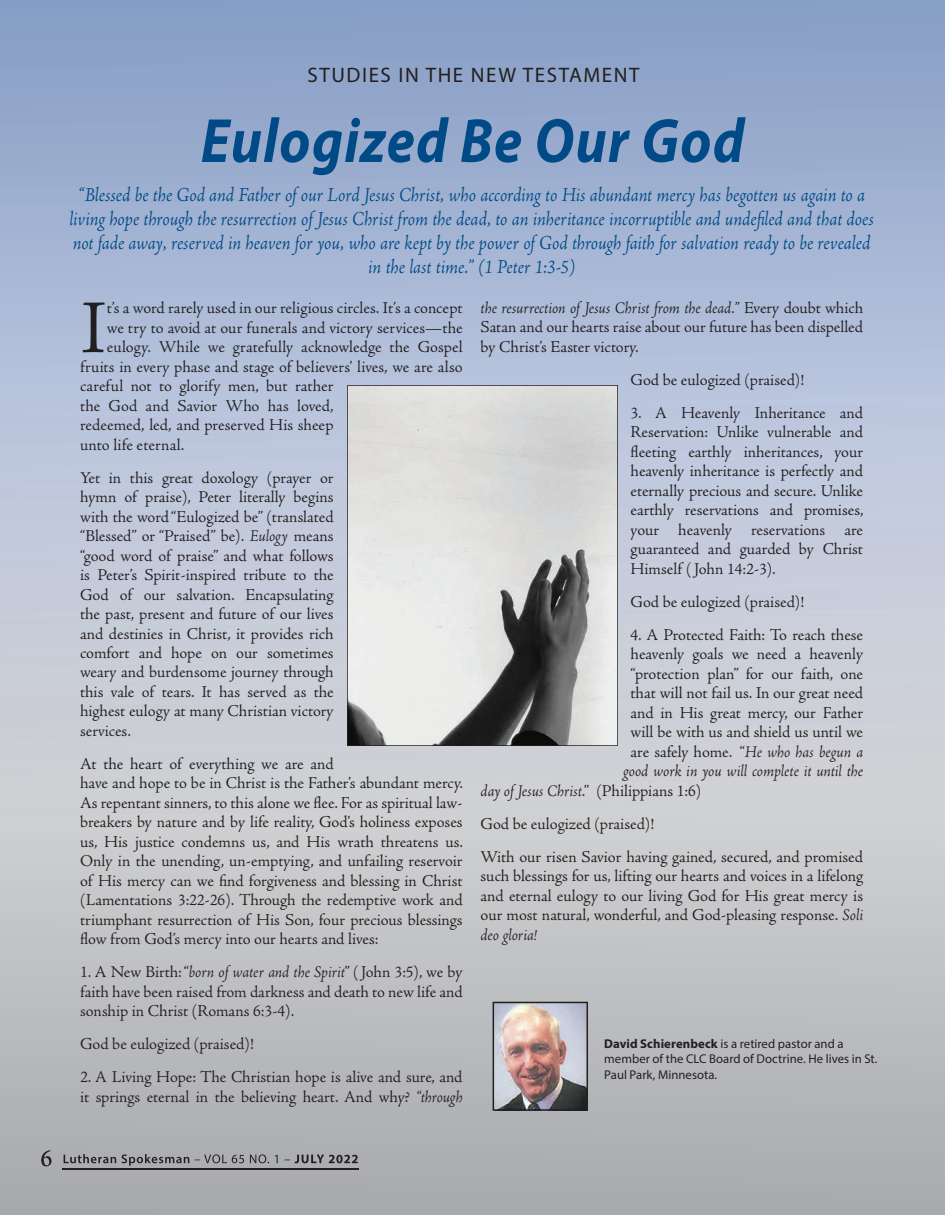
<style>
.page{position:relative;width:945px;height:1215px;background:#fff}
.page>*{position:absolute;margin:0;border:0;box-sizing:border-box;transform-origin:0 0}
.t1{font:78.9px "Adobe Jenson";color:#231f20}
.t2{font:italic 700 63px "Myriad Pro";letter-spacing:.02em;color:#004b87;scale:.89 1}
.t3{font:italic 21px/24px "Adobe Jenson";color:#004b87;text-align:center}
.t4{font:21px "Myriad Pro";letter-spacing:.075em;color:#231f20}
.t5{font:17.25px/19.5px "Adobe Jenson";color:#231f20;text-align:justify}
.t6{font:italic 17.25px "Adobe Jenson";color:#231f20}
.t7{font:12.75px/15.8px "Myriad Pro";color:#231f20}
.s1{font-style:italic}
.s2{font-weight:700}
</style>
<div class="page">
<img style="left:0;top:530px;width:786px;height:685px">
<img style="left:63px;top:1169px;width:295px;height:1px">
<img style="left:41px;top:1150px;width:16px;height:16px">
<img style="left:64px;top:1154px;width:125px;height:12px">
<img style="left:191px;top:1154px;width:100px;height:9px">
<img style="left:295px;top:1155px;width:63px;height:8px">
<img style="left:493px;top:1002px;width:95px;height:109px">
<svg style="left:347px;top:385px;width:271px;height:361px;background:#c4c4c4"></svg>
<p class="t4" style="left:307px;top:62px;width:334px">STUDIES IN THE NEW TESTAMENT</p>
<h2 class="t2" style="left:201px;top:100px;width:612px">Eulogized Be Our God</h2>
<p class="t3" style="left:69px;top:184px;width:806px">“Blessed be the God and Father of our Lord Jesus Christ, who according to His abundant mercy has begotten us again to a living hope through the resurrection of Jesus Christ from the dead, to an inheritance incorruptible and undefiled and that does not fade away, reserved in heaven for you, who are kept by the power of God through faith for salvation ready to be revealed in the last time.” (1 Peter 1:3-5)</p>
<h1 class="t1" style="left:80px;top:287px;width:28px">I</h1>
<p class="t5" style="left:107px;top:299px;width:357px">t’s a word rarely used in our religious circles. It’s a concept</p>
<p class="t5" style="left:481px;top:298px;width:384px"><span class="s1">the resurrection of Jesus Christ from the dead.”</span> Every doubt which Satan and our hearts raise about our future has been dispelled by Christ’s Easter victory.</p>
<p class="t5" style="left:631px;top:370px;width:175px">God be eulogized (praised)!</p>
<p class="t5" style="left:631px;top:403px;width:235px">3. A Heavenly Inheritance and Reservation: Unlike vulnerable and fleeting earthly inheritances, your heavenly inheritance is perfectly and eternally precious and secure. Unlike earthly reservations and promises, your heavenly reservations are guaranteed and guarded by Christ Himself ( John 14:2-3).</p>
<p class="t5" style="left:631px;top:592px;width:175px">God be eulogized (praised)!</p>
<p class="t5" style="left:631px;top:625px;width:234px">4. A Protected Faith: To reach these</p>
<p class="t5" style="left:631px;top:645px;width:234px">heavenly goals we need a heavenly</p>
<p class="t5" style="left:631px;top:664px;width:234px">“protection plan” for our faith, one</p>
<p class="t5" style="left:631px;top:684px;width:234px">that will not fail us. In our great need</p>
<p class="t5" style="left:631px;top:703px;width:234px">and in His great mercy, our Father</p>
<p class="t5" style="left:631px;top:723px;width:234px">will be with us and shield us until we</p>
<p class="t5" style="left:631px;top:742px;width:234px">are safely home. “<span class="s1">He who has begun a</span></p>
<p class="t6" style="left:623px;top:763px;width:242px">good work in you will complete it until the</p>
<p class="t5" style="left:481px;top:781px;width:222px"><span class="s1">day of Jesus Christ</span>.” (Philippians 1:6)</p>
<p class="t5" style="left:481px;top:808px;width:384px;line-height:33px">God be eulogized (praised)!<br>With our risen Savior having gained, secured, and promised</p>
<p class="t5" style="left:481px;top:867px;width:384px">such blessings for us, lifting our hearts and voices in a lifelong and eternal eulogy to our living God for His great mercy is our most natural, wonderful, and God-pleasing response. <span class="s1">Soli deo gloria!</span></p>
<p class="t5" style="left:107px;top:318px;width:357px">we try to avoid at our funerals and victory services—the</p>
<p class="t5" style="left:107px;top:338px;width:357px">eulogy. While we gratefully acknowledge the Gospel</p>
<p class="t5" style="left:80px;top:357px;width:384px">fruits in every phase and stage of believers’ lives, we are also</p>
<p class="t5" style="left:80px;top:377px;width:255px">careful not to glorify men, but rather</p>
<p class="t5" style="left:80px;top:396px;width:255px">the God and Savior Who has loved,</p>
<p class="t5" style="left:80px;top:416px;width:255px">redeemed, led, and preserved His sheep</p>
<p class="t5" style="left:80px;top:435px;width:106px">unto life eternal.</p>
<p class="t5" style="left:80px;top:468px;width:255px">Yet in this great doxology (prayer or hymn of praise), Peter literally begins with the word “Eulogized be” (translated “Blessed” or “Praised” be). <span class="s1">Eulogy</span> means “good word of praise” and what follows is Peter’s Spirit-inspired tribute to the God of our salvation. Encapsulating the past, present and future of our lives and destinies in Christ, it provides rich comfort and hope on our sometimes weary and burdensome journey through this vale of tears. It has served as the highest eulogy at many Christian victory services.</p>
<p class="t5" style="left:80px;top:755px;width:385px;text-align:left">At the heart of everything we are and<br>have and hope to be in Christ is the Father’s abundant mercy.<br>As repentant sinners, to this alone we flee. For as spiritual law&shy;breakers by nature and by life reality, God’s holiness exposes us, His justice condemns us, and His wrath threatens us.<br>Only in the unending, un-emptying, and unfailing reservoir of His mercy can we find forgiveness and blessing in Christ (Lamentations 3:22-26). Through the redemptive work and triumphant resurrection of His Son, four precious blessings flow from God’s mercy into our hearts and lives:</p>
<p class="t5" style="left:80px;top:963px;width:384px">1. A New Birth: “<span class="s1">born of water and the Spirit</span>” ( John 3:5), we by faith have been raised from darkness and death to new life and sonship in Christ (Romans 6:3-4).</p>
<p class="t5" style="left:80px;top:1035px;width:175px">God be eulogized (praised)!</p>
<p class="t5" style="left:80px;top:1068px;width:384px">2. A Living Hope: The Christian hope is alive and sure, and it springs eternal in the believing heart. And why? <span class="s1">“through</span></p>
<p class="t7" style="left:604px;top:1035px;width:275px"><span class="s2">David Schierenbeck</span> is a retired pastor and a member of the CLC Board of Doctrine. He lives in St.<br>Paul Park, Minnesota.</p>
</div>
